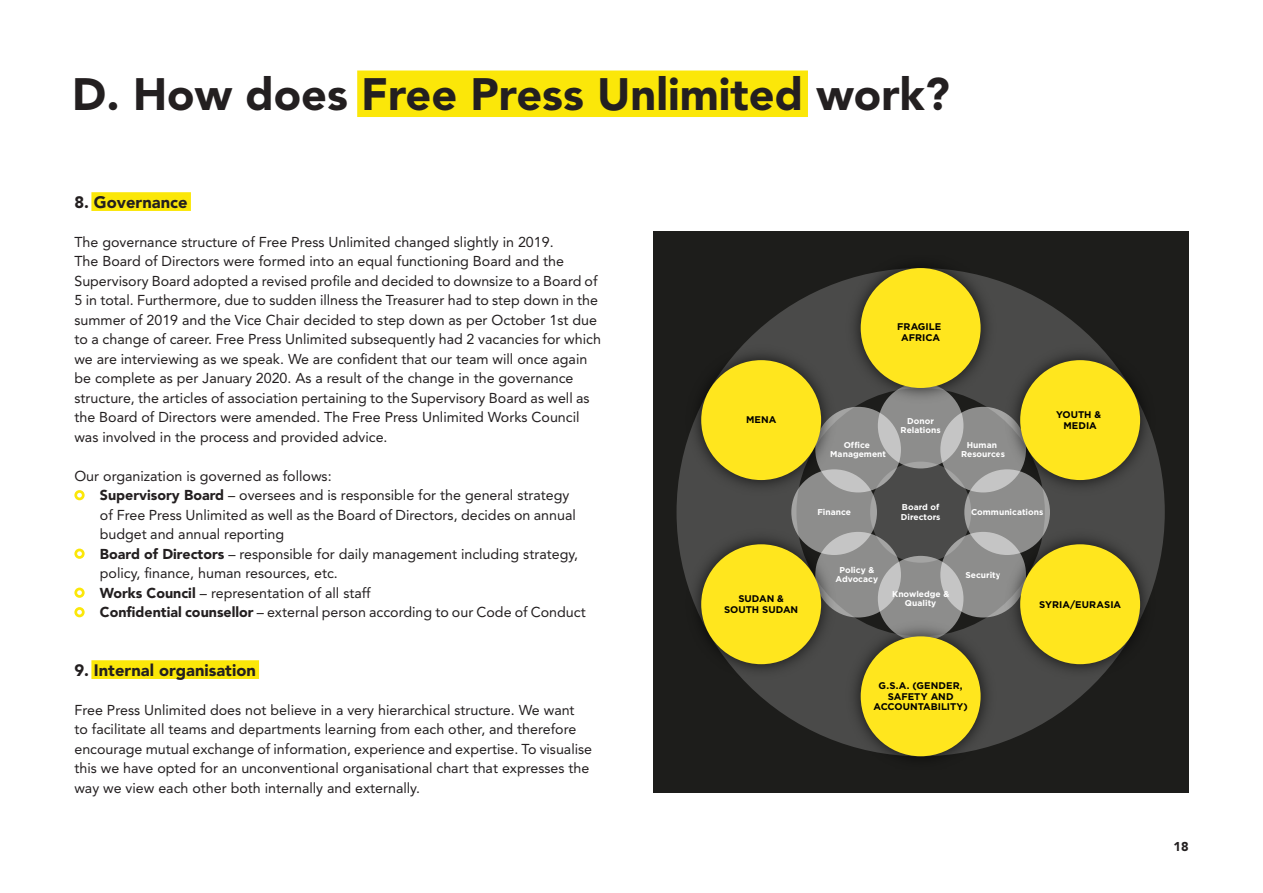
<style>
.page{position:relative;width:1263px;height:893px;background:#fff}
.page>*{position:absolute;margin:0;border:0;box-sizing:border-box;transform-origin:0 0}
.heading_30_gele_balk{font:900 45px "Avenir LT Std";color:#231f20}
.tussenkop_11_13_gele{font:900 16.5px "Avenir LT Std";color:#231f20}
.body_9_5_13{font:14.25px/19.5px "Avenir LT Std";color:#231f20}
.t1{font:900 12.75px "Avenir LT Std";color:#231f20}
.t2{font:700 9.6px/10.9px "Gotham";color:#000;text-align:center}
.t3{font:700 8.4px/9.6px "Gotham";color:#fff;text-align:center}
.s1{font-weight:900}
</style>
<div class="page">
<div style="left:653px;top:231px;width:535px;height:562px;background:#1d1d1b"></div>
<div style="left:676px;top:268px;width:489px;height:488px;background:#4a4a49;border-radius:50%"></div>
<svg style="left:791px;top:469px;width:86px;height:86px;fill:#8d8d8c"></svg>
<div style="left:878px;top:556px;width:85px;height:85px;background:#8d8d8c;border-radius:50%"></div>
<div style="left:878px;top:383px;width:85px;height:85px;background:#8d8d8c;border-radius:50%"></div>
<svg style="left:964px;top:469px;width:86px;height:86px;fill:#8d8d8c"></svg>
<svg style="left:815px;top:407px;width:86px;height:85px;fill:#8d8d8c"></svg>
<svg style="left:940px;top:407px;width:86px;height:85px;fill:#8d8d8c"></svg>
<svg style="left:815px;top:532px;width:86px;height:85px;fill:#8d8d8c"></svg>
<svg style="left:940px;top:532px;width:86px;height:85px;fill:#8d8d8c"></svg>
<img style="left:680px;top:339px;width:162px;height:162px">
<div style="left:701px;top:360px;width:120px;height:120px;background:#ffe61e;border-radius:50%"></div>
<img style="left:840px;top:268px;width:161px;height:141px">
<div style="left:861px;top:268px;width:120px;height:120px;background:#ffe61e;border-radius:50%"></div>
<img style="left:999px;top:339px;width:162px;height:162px">
<div style="left:1020px;top:360px;width:120px;height:120px;background:#ffe61e;border-radius:50%"></div>
<img style="left:999px;top:524px;width:162px;height:161px">
<div style="left:1020px;top:544px;width:120px;height:120px;background:#ffe61e;border-radius:50%"></div>
<img style="left:842px;top:616px;width:159px;height:141px">
<div style="left:861px;top:636px;width:120px;height:120px;background:#ffe61e;border-radius:50%"></div>
<img style="left:680px;top:524px;width:162px;height:153px">
<div style="left:701px;top:544px;width:120px;height:120px;background:#ffe61e;border-radius:50%"></div>
<div style="left:91px;top:192px;width:100px;height:19px;background:#fbe709"></div>
<div style="left:91px;top:660px;width:168px;height:19px;background:#fbe709"></div>
<div style="left:74px;top:490px;width:11px;height:10px;border:3px solid #fbe709;border-radius:50%"></div>
<div style="left:74px;top:549px;width:11px;height:10px;border:3px solid #fbe709;border-radius:50%"></div>
<div style="left:74px;top:588px;width:11px;height:10px;border:3px solid #fbe709;border-radius:50%"></div>
<div style="left:74px;top:607px;width:11px;height:10px;border:3px solid #fbe709;border-radius:50%"></div>
<div style="left:357px;top:71px;width:451px;height:46px;background:#fbe709"></div>
<p class="heading_30_gele_balk" style="left:72px;top:67px;width:879px">D. How does Free Press Unlimited work?</p>
<p class="tussenkop_11_13_gele" style="left:74px;top:192px;width:115px">8. Governance</p>
<p class="body_9_5_13" style="left:74px;top:232px;width:528px">The governance structure of Free Press Unlimited changed slightly in 2019.<br>The Board of Directors were formed into an equal functioning Board and the Supervisory Board adopted a revised profile and decided to downsize to a Board of 5 in total. Furthermore, due to sudden illness the Treasurer had to step down in the summer of 2019 and the Vice Chair decided to step down as per October 1st due to a change of career. Free Press Unlimited subsequently had 2 vacancies for which we are interviewing as we speak. We are confident that our team will once again be complete as per January 2020. As a result of the change in the governance structure, the articles of association pertaining to the Supervisory Board as well as the Board of Directors were amended. The Free Press Unlimited Works Council was involved in the process and provided advice.</p>
<p class="body_9_5_13" style="left:74px;top:466px;width:259px">Our organization is governed as follows:</p>
<p class="body_9_5_13" style="left:100px;top:486px;width:477px"><span class="s1">Supervisory Board</span> – oversees and is responsible for the general strategy of Free Press Unlimited as well as the Board of Directors, decides on annual budget and annual reporting</p>
<p class="body_9_5_13" style="left:100px;top:544px;width:480px"><span class="s1">Board of Directors</span> – responsible for daily management including strategy, policy, finance, human resources, etc.</p>
<p class="body_9_5_13" style="left:100px;top:583px;width:272px"><span class="s1">Works Council</span> – representation of all staff</p>
<p class="body_9_5_13" style="left:100px;top:603px;width:487px"><span class="s1">Confidential counsellor</span> – external person according to our Code of Conduct</p>
<p class="tussenkop_11_13_gele" style="left:74px;top:660px;width:183px">9. Internal organisation</p>
<p class="body_9_5_13" style="left:74px;top:700px;width:519px">Free Press Unlimited does not believe in a very hierarchical structure. We want<br>to facilitate all teams and departments learning from each other, and therefore encourage mutual exchange of information, experience and expertise. To visualise this we have opted for an unconventional organisational chart that expresses the way we view each other both internally and externally.</p>
<p class="t2" style="left:897px;top:321px;width:46px">FRAGILE<br>AFRICA</p>
<p class="t2" style="left:746px;top:414px;width:32px">MENA</p>
<p class="t2" style="left:724px;top:593px;width:76px">SUDAN &amp;<br>SOUTH SUDAN</p>
<p class="t3" style="left:900px;top:416px;width:42px">Donor<br>Relations</p>
<p class="t3" style="left:830px;top:440px;width:57px">Office<br>Management</p>
<p class="t3" style="left:961px;top:440px;width:46px">Human<br>Resources</p>
<p class="t2" style="left:1056px;top:409px;width:47px">YOUTH &amp;<br>MEDIA</p>
<p class="t3" style="left:817px;top:507px;width:35px">Finance</p>
<p class="t3" style="left:901px;top:502px;width:41px;text-align:left">Board of<br>Directors</p>
<p class="t3" style="left:971px;top:507px;width:74px">Communications</p>
<p class="t3" style="left:836px;top:565px;width:44px">Policy &amp;<br>Advocacy</p>
<p class="t3" style="left:965px;top:570px;width:37px">Security</p>
<p class="t3" style="left:892px;top:589px;width:59px">Knowledge &amp;<br>Quality</p>
<p class="t2" style="left:1039px;top:598px;width:84px">SYRIA/EURASIA</p>
<p class="t2" style="left:873px;top:680px;width:96px">G.S.A. (GENDER,<br>SAFETY AND<br>ACCOUNTABILITY)</p>
<p class="t1" style="left:1173px;top:839px;width:17px">18</p>
</div>
